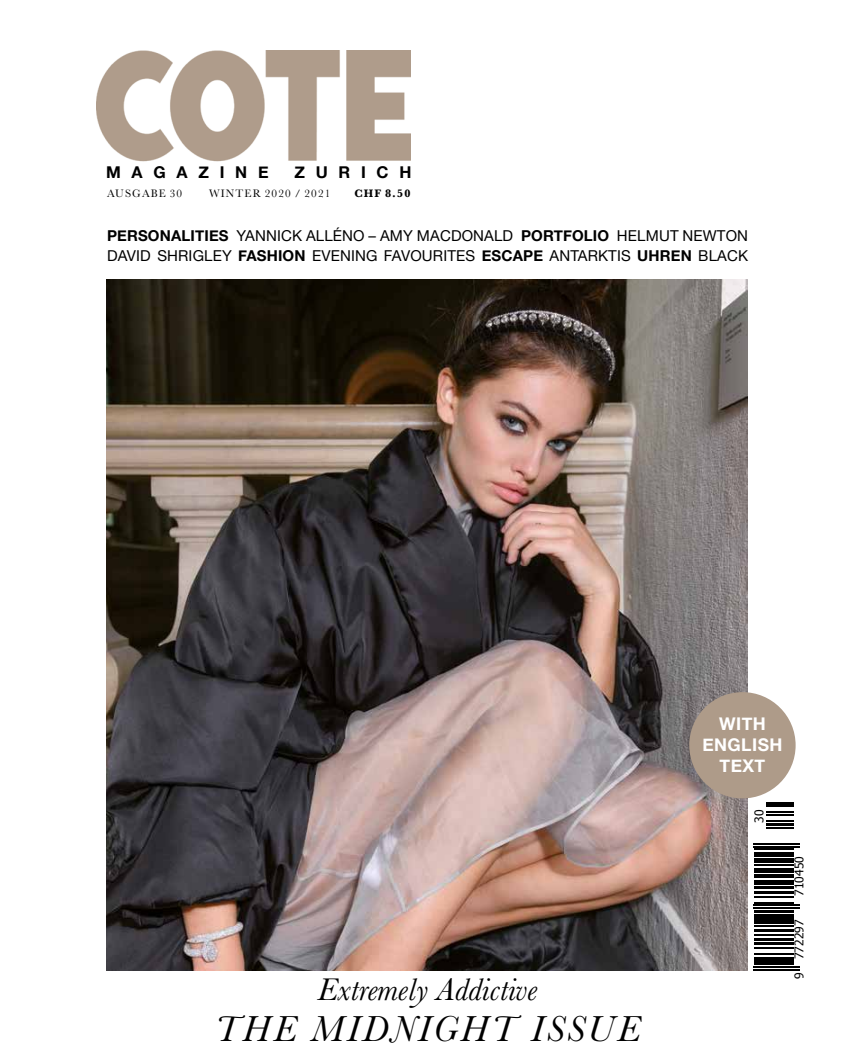
<style>
.page{position:relative;width:851px;height:1063px;background:#fff}
.page>*{position:absolute;margin:0;border:0;box-sizing:border-box;transform-origin:0 0}
.t1{font:italic 37.5px "Baskerville";letter-spacing:.075em;color:#000}
.t2{font:italic 32.5px "Baskerville";color:#000}
.t3{font:700 17.5px/21px "Helvetica Neue";letter-spacing:.025em;color:#fff;text-align:center}
.t4{font:700 16.25px "Helvetica Neue";letter-spacing:.66em;color:#000}
.t5{font:15px/20px "Helvetica Neue";letter-spacing:.01em;color:#000}
.t6{font:12px "Tahoma";color:#000}
.t7{font:11.25px "Baskerville";letter-spacing:.1em;color:#000}
.t8{font:700 11.25px "Baskerville";color:#000}
.s1{font-weight:700}
</style>
<div class="page">
<img style="left:106px;top:279px;width:641px;height:691px">
<div style="left:689px;top:692px;width:106px;height:106px;background:#ae9b89;border-radius:50%"></div>
<svg style="left:753px;top:802px;width:47px;height:169px"></svg>
<hr style="left:753px;top:969px;width:46px;height:1px;background:#000">
<hr style="left:753px;top:966px;width:46px;height:2px;background:#000">
<hr style="left:753px;top:961px;width:40px;height:4px;background:#000">
<hr style="left:753px;top:957px;width:40px;height:3px;background:#000">
<hr style="left:753px;top:953px;width:40px;height:1px;background:#000">
<hr style="left:753px;top:948px;width:40px;height:1px;background:#000">
<hr style="left:753px;top:942px;width:40px;height:3px;background:#000">
<hr style="left:753px;top:938px;width:40px;height:3px;background:#000">
<hr style="left:753px;top:934px;width:40px;height:2px;background:#000">
<hr style="left:753px;top:929px;width:40px;height:3px;background:#000">
<hr style="left:753px;top:925px;width:40px;height:1px;background:#000">
<hr style="left:753px;top:919px;width:40px;height:4px;background:#000">
<hr style="left:753px;top:914px;width:40px;height:4px;background:#000">
<hr style="left:753px;top:910px;width:40px;height:3px;background:#000">
<hr style="left:753px;top:907px;width:46px;height:2px;background:#000">
<hr style="left:753px;top:905px;width:46px;height:1px;background:#000">
<hr style="left:753px;top:902px;width:40px;height:1px;background:#000">
<hr style="left:753px;top:897px;width:40px;height:1px;background:#000">
<hr style="left:753px;top:891px;width:40px;height:3px;background:#000">
<hr style="left:753px;top:886px;width:40px;height:3px;background:#000">
<hr style="left:753px;top:881px;width:40px;height:4px;background:#000">
<hr style="left:753px;top:877px;width:40px;height:1px;background:#000">
<hr style="left:753px;top:874px;width:40px;height:1px;background:#000">
<hr style="left:753px;top:869px;width:40px;height:4px;background:#000">
<hr style="left:753px;top:865px;width:40px;height:1px;background:#000">
<hr style="left:753px;top:858px;width:40px;height:4px;background:#000">
<hr style="left:753px;top:853px;width:40px;height:4px;background:#000">
<hr style="left:753px;top:849px;width:40px;height:1px;background:#000">
<hr style="left:753px;top:846px;width:46px;height:1px;background:#000">
<hr style="left:753px;top:843px;width:46px;height:2px;background:#000">
<hr style="left:766px;top:827px;width:27px;height:2px;background:#000">
<hr style="left:766px;top:823px;width:27px;height:3px;background:#000">
<svg style="left:766px;top:821px;width:27px;height:1px"></svg>
<svg style="left:766px;top:814px;width:27px;height:1px"></svg>
<hr style="left:766px;top:811px;width:27px;height:2px;background:#000">
<hr style="left:766px;top:805px;width:27px;height:2px;background:#000">
<svg style="left:766px;top:802px;width:27px;height:1px"></svg>
<img style="left:96px;top:50px;width:314px;height:112px">
<p class="t4" style="left:106px;top:159px;width:164px">MAGAZINE</p>
<p class="t4" style="left:294px;top:159px;width:118px">ZURICH</p>
<p class="t7" style="left:107px;top:186px;width:77px">AUSGABE 30</p>
<p class="t7" style="left:209px;top:186px;width:123px">WINTER 2020 / 2021</p>
<p class="t8" style="left:354px;top:185px;width:58px">CHF 8.50</p>
<p class="t5" style="left:107px;top:226px;width:642px"><span class="s1">PERSONALITIES</span> YANNICK ALLÉNO – AMY MACDONALD <span class="s1">PORTFOLIO</span> HELMUT NEWTON<br>DAVID SHRIGLEY <span class="s1">FASHION</span> EVENING FAVOURITES <span class="s1">ESCAPE</span> ANTARKTIS <span class="s1">UHREN</span> BLACK</p>
<h2 class="t2" style="left:317px;top:968px;width:221px">Extremely Addictive</h2>
<h1 class="t1" style="left:215px;top:1004px;width:426px">THE MIDNIGHT ISSUE</h1>
<p class="t3" style="left:702px;top:714px;width:82px">WITH<br>ENGLISH<br>TEXT</p>
<p class="t6" style="left:751px;top:823px;width:15px;rotate:-90deg">30</p>
<p class="t6" style="left:791px;top:896px;width:41px;rotate:-90deg">710450</p>
<p class="t6" style="left:791px;top:979px;width:60px;rotate:-90deg">9 772297</p>
</div>
